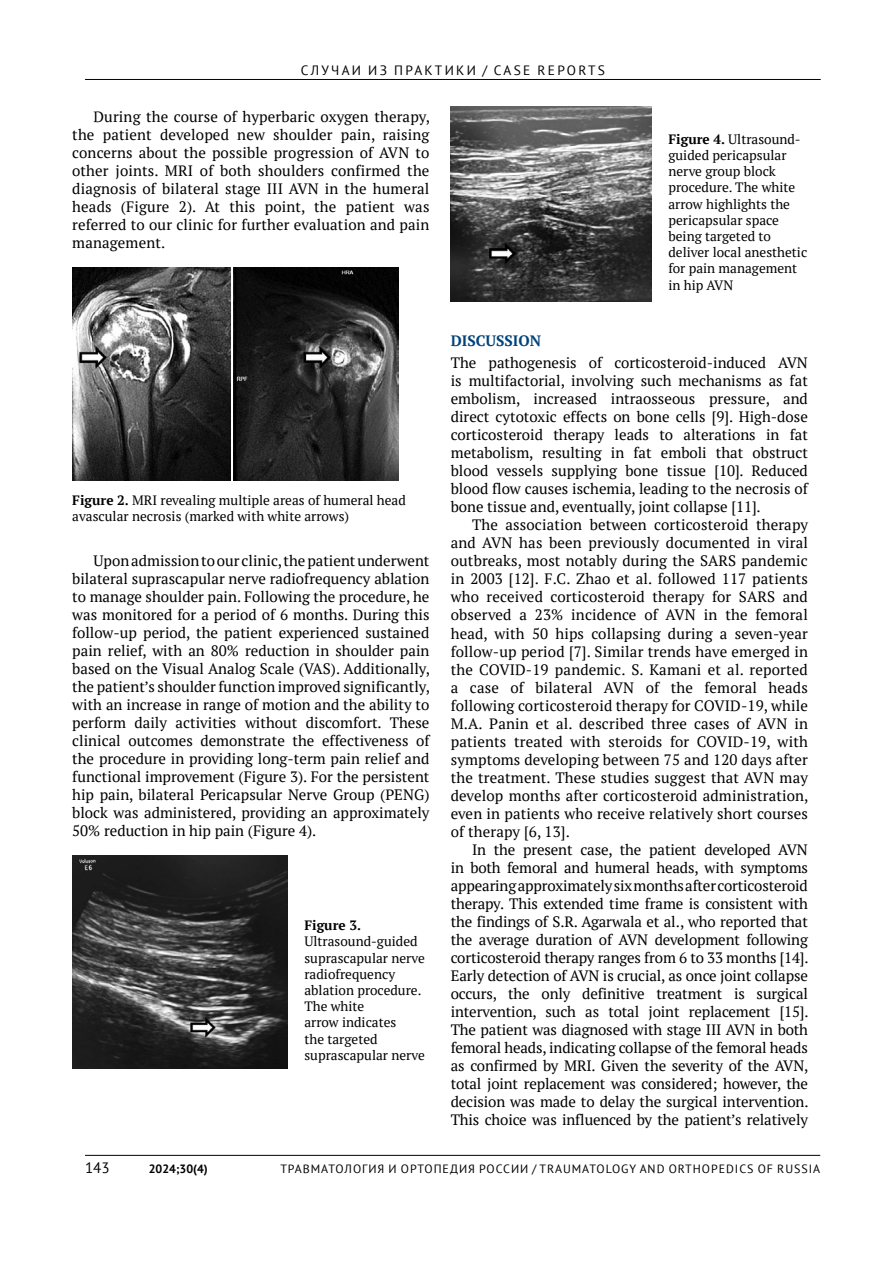
<style>
.page{position:relative;width:893px;height:1263px;background:#fff}
.page>*{position:absolute;margin:0;border:0;box-sizing:border-box;transform-origin:0 0}
.t1{font:15px/18px "PT Serif";color:#000;text-align:justify}
.t2{font:700 15px "PT Serif";color:#00427a}
.t3{font:15px "PT Sans";color:#000}
.t4{font:13.5px/16.2px "PT Serif";color:#000}
.t5{font:13.5px "PT Sans";letter-spacing:.17em;color:#000}
.t6{font:700 13.5px "PT Serif";color:#000}
.t7{font:12px "PT Sans";letter-spacing:.08em;color:#000}
.t8{font:700 12px "PT Sans";color:#000}
.s1{font-weight:700}
</style>
<div class="page">
<hr style="left:85px;top:79px;width:736px;height:1px;background:#000">
<hr style="left:85px;top:1155px;width:735px;height:1px;background:#000">
<img style="left:72px;top:268px;width:158px;height:213px">
<img style="left:234px;top:268px;width:165px;height:213px">
<img style="left:72px;top:856px;width:215px;height:212px">
<img style="left:451px;top:106px;width:200px;height:196px">
<p class="t5" style="left:301px;top:61px;width:304px">СЛУЧАИ ИЗ ПРАКТИКИ / CASE REPORTS</p>
<p class="t1" style="left:72px;top:108px;width:359px;text-indent:21px">During the course of hyperbaric oxygen therapy, the patient developed new shoulder pain, raising concerns about the possible progression of AVN to other joints. MRI of both shoulders confirmed the diagnosis of bilateral stage III AVN in the humeral heads (Figure 2). At this point, the patient was referred to our clinic for further evaluation and pain management.</p>
<p class="t4" style="left:668px;top:131px;width:140px"><span class="s1">Figure 4.</span> Ultrasound&shy;guided pericapsular nerve group block procedure. The white arrow highlights the pericapsular space being targeted to deliver local anesthetic for pain management in hip AVN</p>
<p class="t4" style="left:72px;top:493px;width:335px"><span class="s1">Figure 2.</span> MRI revealing multiple areas of humeral head avascular necrosis (marked with white arrows)</p>
<p class="t1" style="left:72px;top:552px;width:359px;text-indent:21px">Upon admission to our clinic, the patient underwent bilateral suprascapular nerve radiofrequency ablation to manage shoulder pain. Following the procedure, he was monitored for a period of 6 months. During this follow-up period, the patient experienced sustained pain relief, with an 80% reduction in shoulder pain based on the Visual Analog Scale (VAS). Additionally, the patient’s shoulder function improved significantly, with an increase in range of motion and the ability to perform daily activities without discomfort. These clinical outcomes demonstrate the effectiveness of the procedure in providing long-term pain relief and functional improvement (Figure 3). For the persistent hip pain, bilateral Pericapsular Nerve Group (PENG) block was administered, providing an approximately 50% reduction in hip pain (Figure 4).</p>
<p class="t6" style="left:304px;top:918px;width:58px">Figure 3.</p>
<p class="t4" style="left:304px;top:934px;width:122px">Ultrasound-guided suprascapular nerve radiofrequency ablation procedure.<br>The white<br>arrow indicates<br>the targeted suprascapular nerve</p>
<p class="t2" style="left:451px;top:333px;width:92px">Discussion</p>
<p class="t1" style="left:451px;top:355px;width:359px">The pathogenesis of corticosteroid-induced AVN is multifactorial, involving such mechanisms as fat embolism, increased intraosseous pressure, and direct cytotoxic effects on bone cells [9]. High-dose corticosteroid therapy leads to alterations in fat metabolism, resulting in fat emboli that obstruct blood vessels supplying bone tissue [10]. Reduced blood flow causes ischemia, leading to the necrosis of bone tissue and, eventually, joint collapse [11].</p>
<p class="t1" style="left:451px;top:517px;width:359px;text-indent:21px">The association between corticosteroid therapy and AVN has been previously documented in viral outbreaks, most notably during the SARS pandemic in 2003 [12]. F.C. Zhao et al. followed 117 patients who received corticosteroid therapy for SARS and observed a 23% incidence of AVN in the femoral head, with 50 hips collapsing during a seven-year follow-up period [7]. Similar trends have emerged in the COVID-19 pandemic. S. Kamani et al. reported a case of bilateral AVN of the femoral heads following corticosteroid therapy for COVID-19, while M.A. Panin et al. described three cases of AVN in patients treated with steroids for COVID-19, with symptoms developing between 75 and 120 days after the treatment. These studies suggest that AVN may develop months after corticosteroid administration, even in patients who receive relatively short courses of therapy [6, 13].</p>
<p class="t1" style="left:451px;top:841px;width:359px;text-indent:21px">In the present case, the patient developed AVN in both femoral and humeral heads, with symptoms appearing approximately six months after corticosteroid therapy. This extended time frame is consistent with the findings of S.R. Agarwala et al., who reported that the average duration of AVN development following corticosteroid therapy ranges from 6 to 33 months [14].<br>Early detection of AVN is crucial, as once joint collapse occurs, the only definitive treatment is surgical intervention, such as total joint replacement [15].<br>The patient was diagnosed with stage III AVN in both femoral heads, indicating collapse of the femoral heads as confirmed by MRI. Given the severity of the AVN, total joint replacement was considered; however, the decision was made to delay the surgical intervention.<br>This choice was influenced by the patient’s relatively</p>
<p class="t3" style="left:85px;top:1158px;width:26px">143</p>
<p class="t8" style="left:149px;top:1160px;width:60px">2024;30(4)</p>
<p class="t7" style="left:280px;top:1161px;width:311px">ТРАВМАТОЛОГИЯ И ОРТОПЕДИЯ РОССИИ / TRAUMATO</p>
<p class="t7" style="left:606px;top:1161px;width:72px">LOGY AND ORT</p>
<p class="t7" style="left:693px;top:1161px;width:18px">HOPE</p>
<p class="t7" style="left:726px;top:1161px;width:95px">DICS OF RUSSIA</p>
</div>
